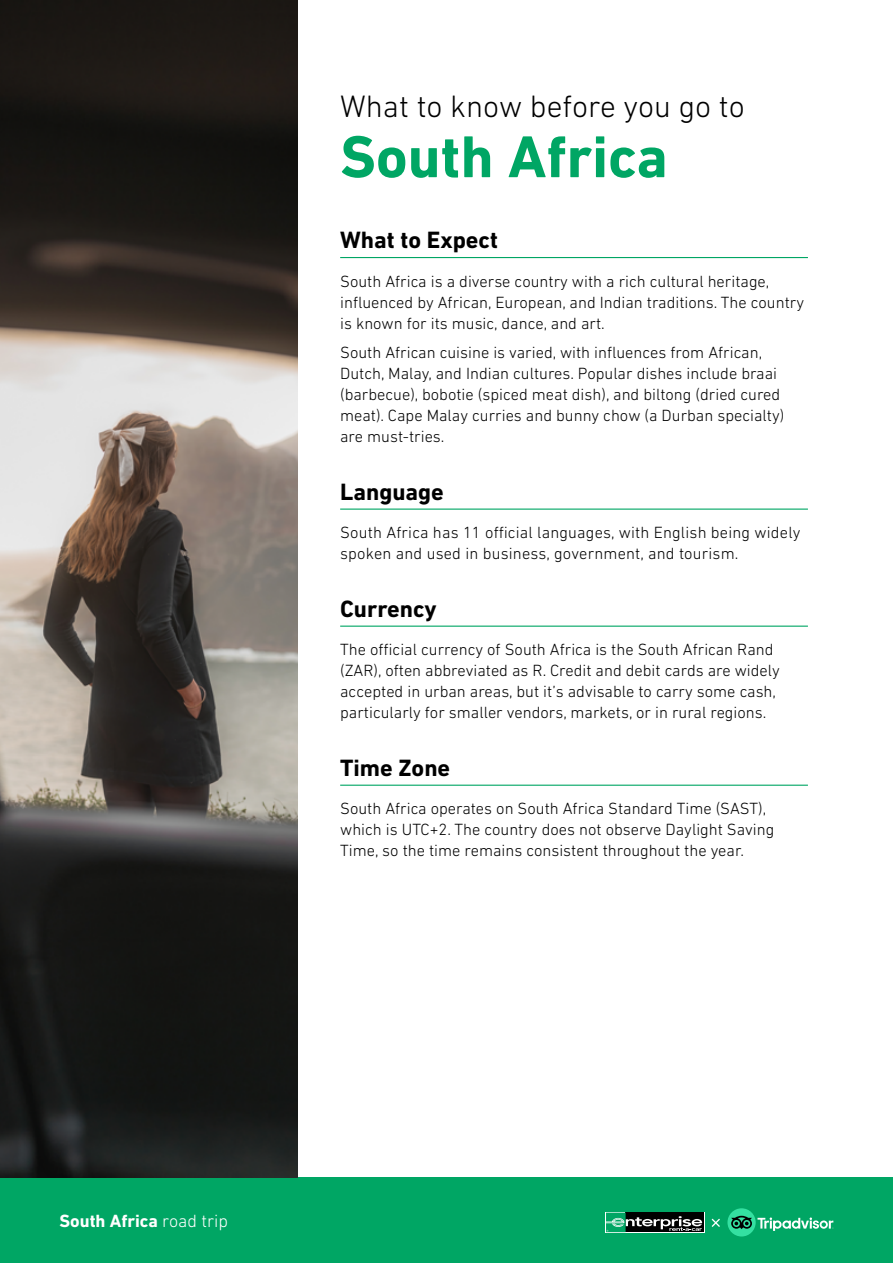
<style>
.page{position:relative;width:893px;height:1263px;background:#fff}
.page>*{position:absolute;margin:0;border:0;box-sizing:border-box;transform-origin:0 0}
.t1{font:700 60px "DIN Next LT Pro";color:#00a664}
.t2{font:300 31.5px "DIN Next LT Pro";color:#000}
.t3{font:700 24px "DIN Next LT Pro";color:#000}
.t4{font:700 18px "DIN Next LT Pro";color:#fff}
.t5{font:300 16.5px/21px "DIN Next LT Pro";color:#000}
.s1{font-weight:300}
</style>
<div class="page">
<hr style="left:340px;top:257px;width:468px;height:1px;background:#00a664">
<hr style="left:340px;top:508px;width:468px;height:2px;background:#00a664">
<hr style="left:340px;top:626px;width:468px;height:1px;background:#00a664">
<hr style="left:340px;top:785px;width:468px;height:1px;background:#00a664">
<div style="left:0;top:1178px;width:893px;height:85px;background:#00a664"></div>
<svg style="left:712px;top:1218px;width:8px;height:9px"></svg>
<div style="left:727px;top:1208px;width:29px;height:28px;background:#34e0a1;border-radius:50%"></div>
<svg style="left:731px;top:1216px;width:102px;height:15px"></svg>
<svg style="left:605px;top:1212px;width:99px;height:21px"></svg>
<div style="left:626px;top:1212px;width:78px;height:20px;background:#000"></div>
<svg style="left:606px;top:1212px;width:96px;height:20px"></svg>
<img style="left:0;top:0;width:298px;height:1178px">
<h2 class="t2" style="left:340px;top:88px;width:406px">What to know before you go to</h2>
<h1 class="t1" style="left:340px;top:122px;width:329px">South Africa</h1>
<h3 class="t3" style="left:340px;top:226px;width:159px">What to Expect</h3>
<p class="t5" style="left:340px;top:270px;width:465px">South Africa is a diverse country with a rich cultural heritage, influenced by African, European, and Indian traditions. The country is known for its music, dance, and art.</p>
<p class="t5" style="left:340px;top:342px;width:446px">South African cuisine is varied, with influences from African, Dutch, Malay, and Indian cultures. Popular dishes include braai (barbecue), bobotie (spiced meat dish), and biltong (dried cured meat). Cape Malay curries and bunny chow (a Durban specialty) are must-tries.</p>
<h3 class="t3" style="left:340px;top:478px;width:105px">Language</h3>
<p class="t5" style="left:340px;top:522px;width:462px">South Africa has 11 official languages, with English being widely spoken and used in business, government, and tourism.</p>
<h3 class="t3" style="left:340px;top:595px;width:98px">Currency</h3>
<p class="t5" style="left:340px;top:639px;width:441px">The official currency of South Africa is the South African Rand (ZAR), often abbreviated as R. Credit and debit cards are widely accepted in urban areas, but it’s advisable to carry some cash, particularly for smaller vendors, markets, or in rural regions.</p>
<h3 class="t3" style="left:340px;top:754px;width:112px">Time Zone</h3>
<p class="t5" style="left:340px;top:798px;width:436px">South Africa operates on South Africa Standard Time (SAST), which is UTC+2. The country does not observe Daylight Saving<br>Time, so the time remains consistent throughout the year.</p>
<p class="t4" style="left:60px;top:1210px;width:170px">South Africa <span class="s1">road trip</span></p>
</div>
